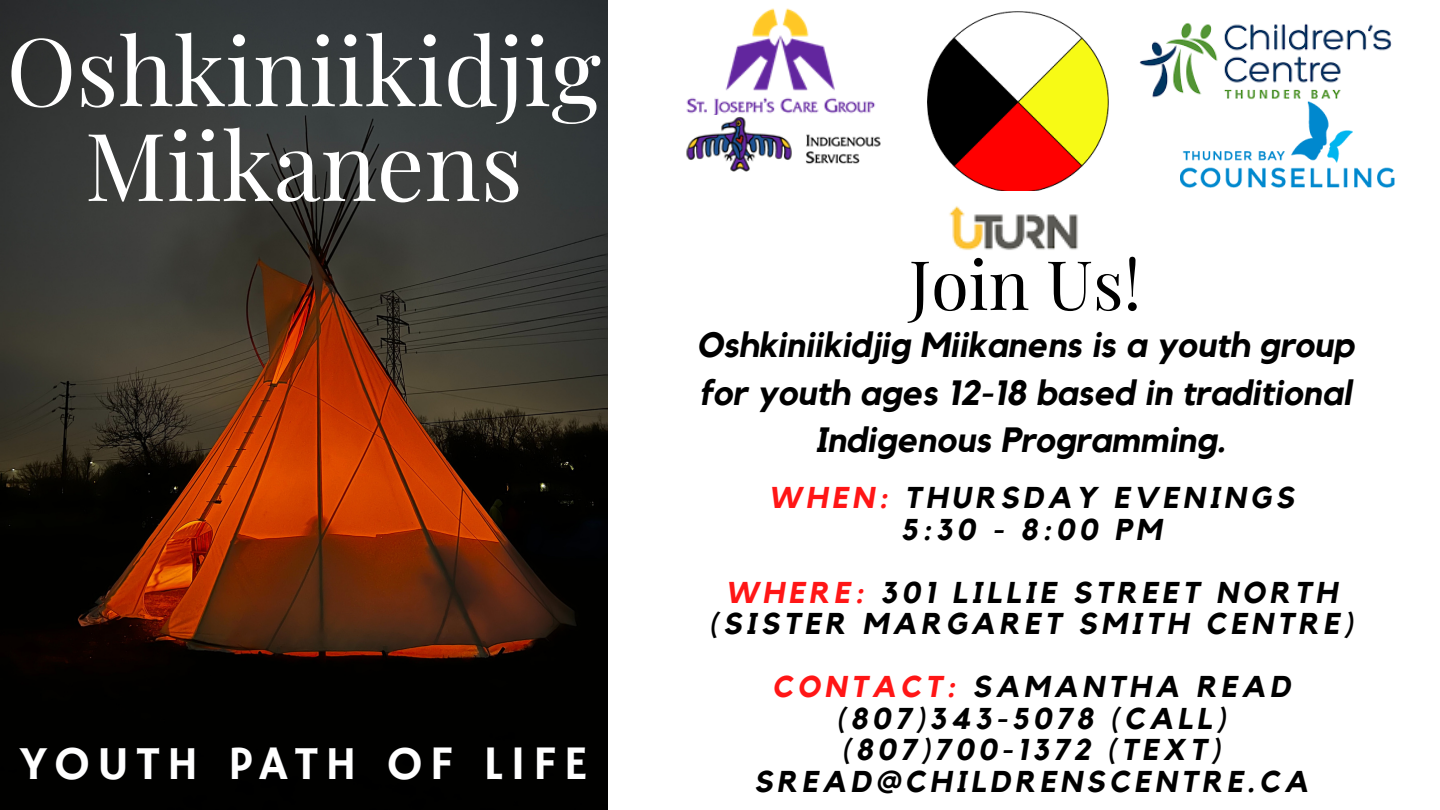
<style>
.page{position:relative;width:1440px;height:810px;background:#fff}
.page>*{position:absolute;margin:0;border:0;box-sizing:border-box;transform-origin:0 0}
.t1{font:94.2px/94.8px "Playfair Display";color:#fff;text-align:center}
.t2{font:68.3px "Playfair Display";color:#000}
.t3{font:48px "Hammersmith One";letter-spacing:.145em;color:#fff}
.t4{font:italic 700 35px/47.2px "Kollektif";color:#000;text-align:center}
.t5{font:italic 700 30px/31.5px "Kollektif";letter-spacing:.145em;color:#000;text-align:center}
.s1{color:#ff1616}
</style>
<div class="page">
<img style="left:0;top:0;width:608px;height:810px">
<img style="left:928px;top:11px;width:181px;height:180px">
<img style="left:686px;top:8px;width:190px;height:107px">
<img style="left:1139px;top:23px;width:253px;height:79px">
<img style="left:1181px;top:102px;width:213px;height:85px">
<img style="left:686px;top:117px;width:195px;height:55px">
<img style="left:949px;top:206px;width:129px;height:44px">
<p class="t1" style="left:6px;top:20px;width:596px">Oshkiniikidjig<br>Miikanens</p>
<p class="t3" style="left:19px;top:736px;width:570px">YOUTH PATH OF LIFE</p>
<p class="t2" style="left:909px;top:236px;width:234px">Join Us!</p>
<p class="t4" style="left:696px;top:323px;width:659px">Oshkiniikidjig Miikanens is a youth group for youth ages 12-18 based in traditional<br>Indigenous Programming.</p>
<p class="t5" style="left:769px;top:483px;width:527px"><span class="s1">WHEN:</span> THURSDAY EVENINGS</p>
<p class="t5" style="left:901px;top:515px;width:262px">5:30 - 8:00 PM</p>
<p class="t5" style="left:709px;top:578px;width:646px"><span class="s1">WHERE:</span> 301 LILLIE STREET NORTH (SISTER MARGARET SMITH CENTRE)</p>
<p class="t5" style="left:772px;top:672px;width:520px"><span class="s1">CONTACT:</span> SAMANTHA READ</p>
<p class="t5" style="left:837px;top:704px;width:391px">(807)343-5078 (CALL)</p>
<p class="t5" style="left:842px;top:735px;width:380px">(807)700-1372 (TEXT)</p>
<p class="t5" style="left:754px;top:767px;width:556px">SREAD@CHILDRENSCENTRE.CA</p>
</div>
